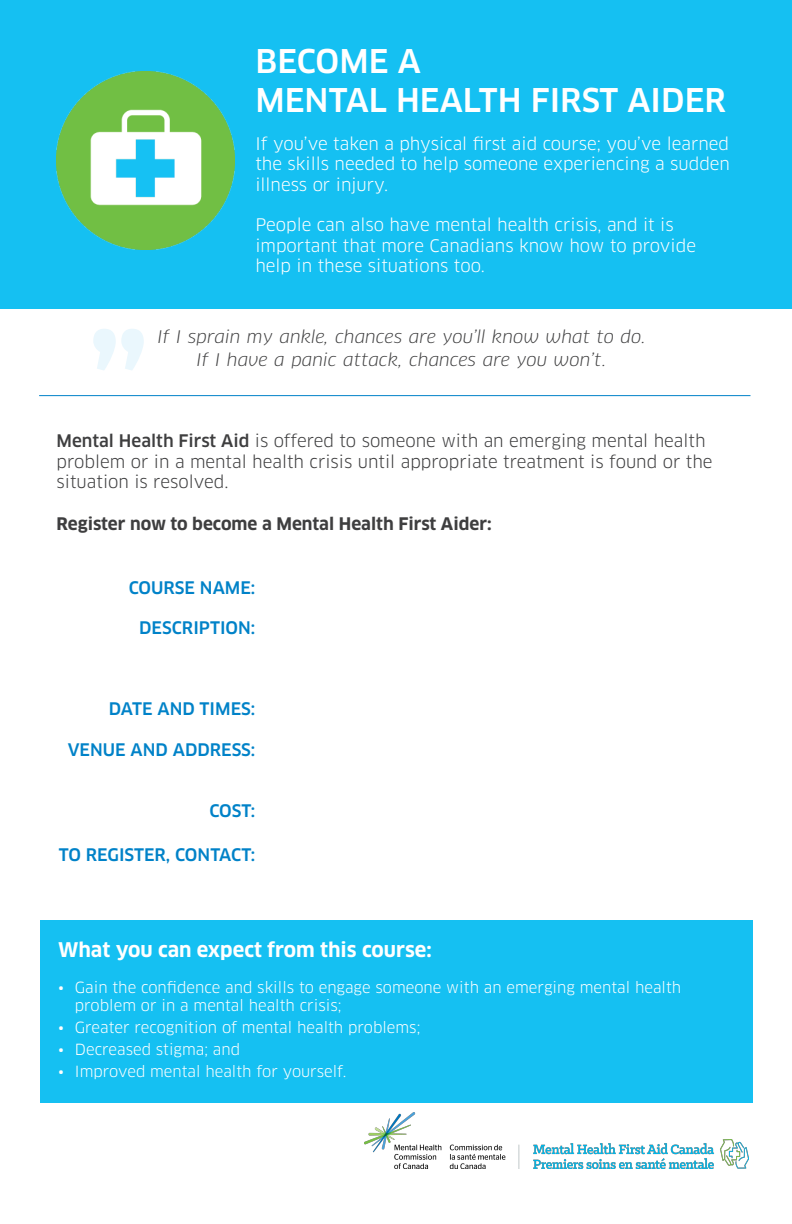
<style>
.page{position:relative;width:792px;height:1224px;background:#fff}
.page>*{position:absolute;margin:0;border:0;box-sizing:border-box;transform-origin:0 0}
.t1{font:500 32px/38.4px "Clan OT";color:#fff}
.t2{font:700 19.8px "Clan OT";color:#fff}
.t3{font:16.9px/20.3px "Clan OT";color:#fff;text-align:justify}
.t4{font:16.9px/20.3px "Clan OT";color:#3e3e3f}
.t5{font:italic 16.9px/23.1px "Clan OT";color:#3e3e3f;text-align:center;scale:1.06 1}
.t6{font:500 16.9px "Clan OT";color:#0082c8}
.t7{font:700 16.9px "Clan OT";color:#3e3e3f}
.t8{font:15.1px/18.1px "Clan OT";color:#fff}
.s1{font-weight:500}
</style>
<div class="page">
<div style="left:41px;top:920px;width:712px;height:182px;background:#15c0f2"></div>
<img style="left:365px;top:1113px;width:383px;height:55px">
<div style="left:0;top:0;width:792px;height:309px;background:#15c0f2"></div>
<img style="left:57px;top:72px;width:178px;height:178px">
<svg style="left:93px;top:329px;width:51px;height:41px"></svg>
<hr style="left:39px;top:395px;width:711px;height:1px;background:#0082c8">
<h1 class="t1" style="left:255px;top:43px;width:472px">BECOME A<br>MENTAL HEALTH FIRST AIDER</h1>
<p class="t3" style="left:255px;top:134px;width:476px">If you’ve taken a physical first aid course; you’ve learned the skills needed to help someone experiencing a sudden illness or injury.</p>
<p class="t3" style="left:255px;top:215px;width:442px;text-align:left">People can also have mental health crisis, and it is important that more Canadians know how to provide help in these situations too.</p>
<p class="t5" style="left:157px;top:325px;width:462px">If I sprain my ankle, chances are you’ll know what to do.<br>If I have a panic attack, chances are you won’t.</p>
<p class="t4" style="left:57px;top:431px;width:658px"><span class="s1">Mental Health First Aid</span> is offered to someone with an emerging mental health problem or in a mental health crisis until appropriate treatment is found or the situation is resolved.</p>
<p class="t7" style="left:57px;top:514px;width:437px">Register now to become a Mental Health First Aider:</p>
<p class="t6" style="left:129px;top:577px;width:128px">COURSE NAME:</p>
<p class="t6" style="left:139px;top:618px;width:118px">DESCRIPTION:</p>
<p class="t6" style="left:109px;top:699px;width:148px">DATE AND TIMES:</p>
<p class="t6" style="left:68px;top:740px;width:189px">VENUE AND ADDRESS:</p>
<p class="t6" style="left:209px;top:801px;width:47px">COST:</p>
<p class="t6" style="left:59px;top:845px;width:198px">TO REGISTER, CONTACT:</p>
<p class="t2" style="left:58px;top:938px;width:375px">What you can expect from this course:</p>
<p class="t8" style="left:75px;top:978px;width:608px;text-indent:-17px">• Gain the confidence and skills to engage someone with an emerging mental health problem or in a mental health crisis;</p>
<p class="t8" style="left:58px;top:1018px;width:364px">• Greater recognition of mental health problems;</p>
<p class="t8" style="left:58px;top:1040px;width:184px">• Decreased stigma; and</p>
<p class="t8" style="left:58px;top:1062px;width:290px">• Improved mental health for yourself.</p>
</div>
